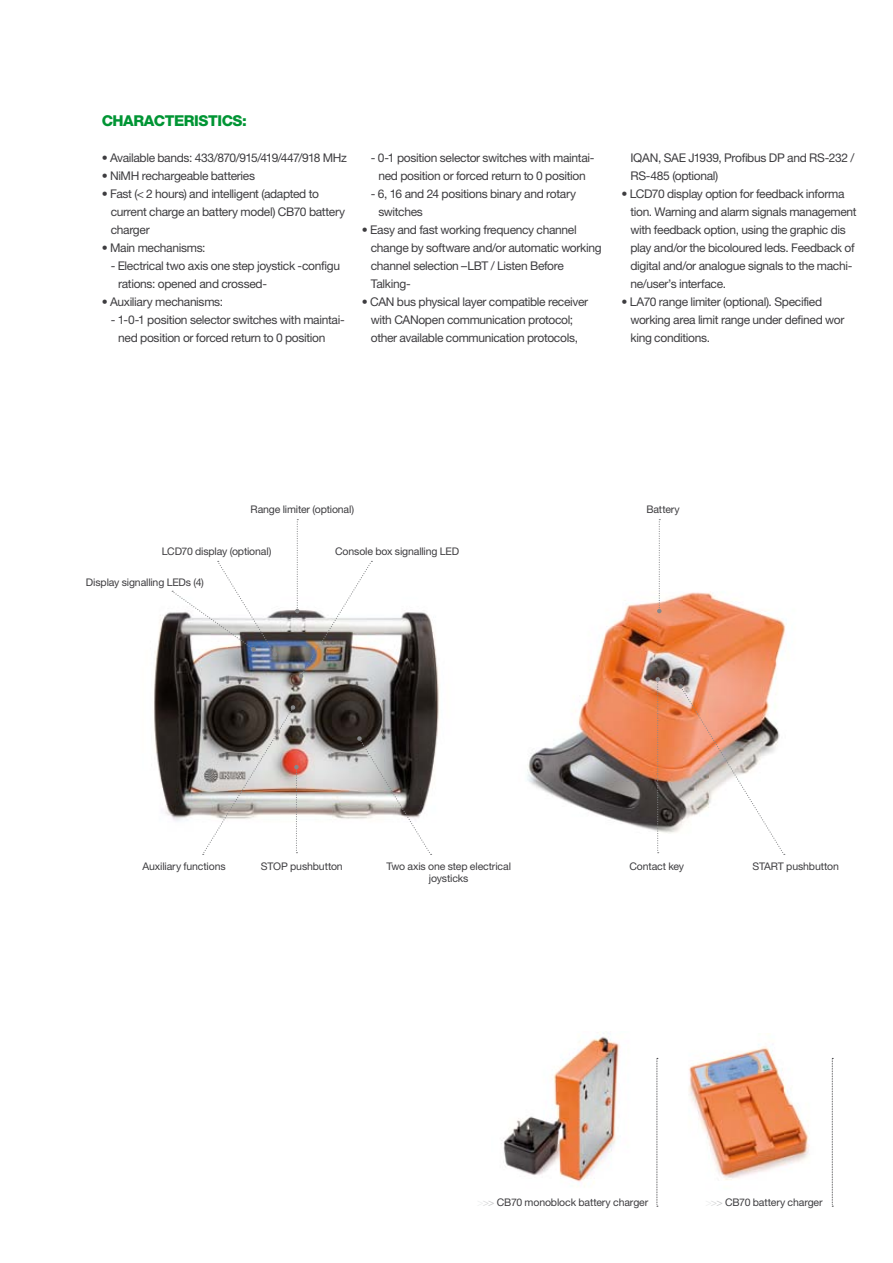
<style>
.page{position:relative;width:893px;height:1263px;background:#fff}
.page>*{position:absolute;margin:0;border:0;box-sizing:border-box;transform-origin:0 0}
.t1{font:800 15px "Helvetica Neue LT Std";letter-spacing:-.03em;color:#009534}
.t2{font:12px/18px "Helvetica Neue LT Std";letter-spacing:-.025em;color:#3e3d40}
.t3{font:10.5px/12px "Helvetica Neue LT Std";letter-spacing:-.015em;color:#3e3d40;text-align:center}
.s1{color:#eceded}
.s2{color:#d7d8d9}
.s3{color:#c6c7c8}
</style>
<div class="page">
<img style="left:154px;top:591px;width:285px;height:230px">
<img style="left:527px;top:592px;width:259px;height:241px">
<svg style="left:357px;top:736px;width:75px;height:119px"></svg>
<svg style="left:202px;top:705px;width:97px;height:150px"></svg>
<svg style="left:678px;top:684px;width:107px;height:171px"></svg>
<svg style="left:655px;top:677px;width:5px;height:176px"></svg>
<svg style="left:657px;top:519px;width:4px;height:94px"></svg>
<svg style="left:295px;top:519px;width:77px;height:159px"></svg>
<svg style="left:172px;top:561px;width:105px;height:96px"></svg>
<img style="left:688px;top:1033px;width:122px;height:147px">
<svg style="left:832px;top:1058px;width:1px;height:149px"></svg>
<img style="left:501px;top:1036px;width:119px;height:151px">
<svg style="left:657px;top:1058px;width:1px;height:149px"></svg>
<p class="t1" style="left:102px;top:112px;width:147px">CHARACTERISTICS:</p>
<p class="t2" style="left:102px;top:149px;width:247px">• Available bands: 433/870/915/419/447/918 MHz</p>
<p class="t2" style="left:102px;top:167px;width:155px">• NiMH rechargeable batteries</p>
<p class="t2" style="left:111px;top:185px;width:236px;text-indent:-9px">• Fast (&lt; 2 hours) and intelligent (adapted to current charge an battery model) CB70 battery charger</p>
<p class="t2" style="left:102px;top:239px;width:105px">• Main mechanisms:</p>
<p class="t2" style="left:118px;top:257px;width:223px;text-indent:-8px">- Electrical two axis one step joystick -configu rations: opened and crossed-</p>
<p class="t2" style="left:102px;top:293px;width:123px">• Auxiliary mechanisms:</p>
<p class="t2" style="left:118px;top:311px;width:228px;text-indent:-8px">- 1-0-1 position selector switches with maintai&shy;ned position or forced return to 0 position</p>
<p class="t2" style="left:371px;top:149px;width:225px;text-align:center">- 0-1 position selector switches with maintai&shy;ned position or forced return to 0 position</p>
<p class="t2" style="left:378px;top:185px;width:199px;text-indent:-7px">- 6, 16 and 24 positions binary and rotary switches</p>
<p class="t2" style="left:371px;top:221px;width:232px;text-indent:-9px">• Easy and fast working frequency channel change by software and/or automatic working channel selection –LBT / Listen Before Talking-</p>
<p class="t2" style="left:362px;top:293px;width:228px;text-align:center">• CAN bus physical layer compatible receiver with CANopen communication protocol; other available communication protocols,</p>
<p class="t2" style="left:630px;top:149px;width:225px">IQAN, SAE J1939, Profibus DP and RS-232 /<br>RS-485 (optional)</p>
<p class="t2" style="left:630px;top:185px;width:228px;text-indent:-9px">• LCD70 display option for feedback informa tion. Warning and alarm signals management with feedback option, using the graphic dis play and/or the bicoloured leds. Feedback of digital and/or analogue signals to the machi&shy;ne/user’s interface.</p>
<p class="t2" style="left:630px;top:293px;width:215px;text-indent:-9px">• LA70 range limiter (optional). Specified working area limit range under defined wor king conditions.</p>
<p class="t3" style="left:251px;top:503px;width:105px">Range limiter (optional)</p>
<p class="t3" style="left:162px;top:545px;width:111px">LCD70 display (optional)</p>
<p class="t3" style="left:335px;top:545px;width:125px">Console box signalling LED</p>
<p class="t3" style="left:86px;top:576px;width:120px">Display signalling LEDs (4)</p>
<p class="t3" style="left:646px;top:503px;width:35px">Battery</p>
<p class="t3" style="left:143px;top:860px;width:85px">Auxiliary functions</p>
<p class="t3" style="left:261px;top:860px;width:83px">STOP pushbutton</p>
<p class="t3" style="left:629px;top:860px;width:56px">Contact key</p>
<p class="t3" style="left:752px;top:860px;width:88px">START pushbutton</p>
<p class="t3" style="left:386px;top:860px;width:126px">Two axis one step electrical joysticks</p>
<p class="t3" style="left:477px;top:1196px;width:173px"><span class="s1">&gt;</span><span class="s2">&gt;</span><span class="s3">&gt;</span> CB70 monoblock battery charger</p>
<p class="t3" style="left:705px;top:1196px;width:119px"><span class="s1">&gt;</span><span class="s2">&gt;</span><span class="s3">&gt;</span> CB70 battery charger</p>
</div>
